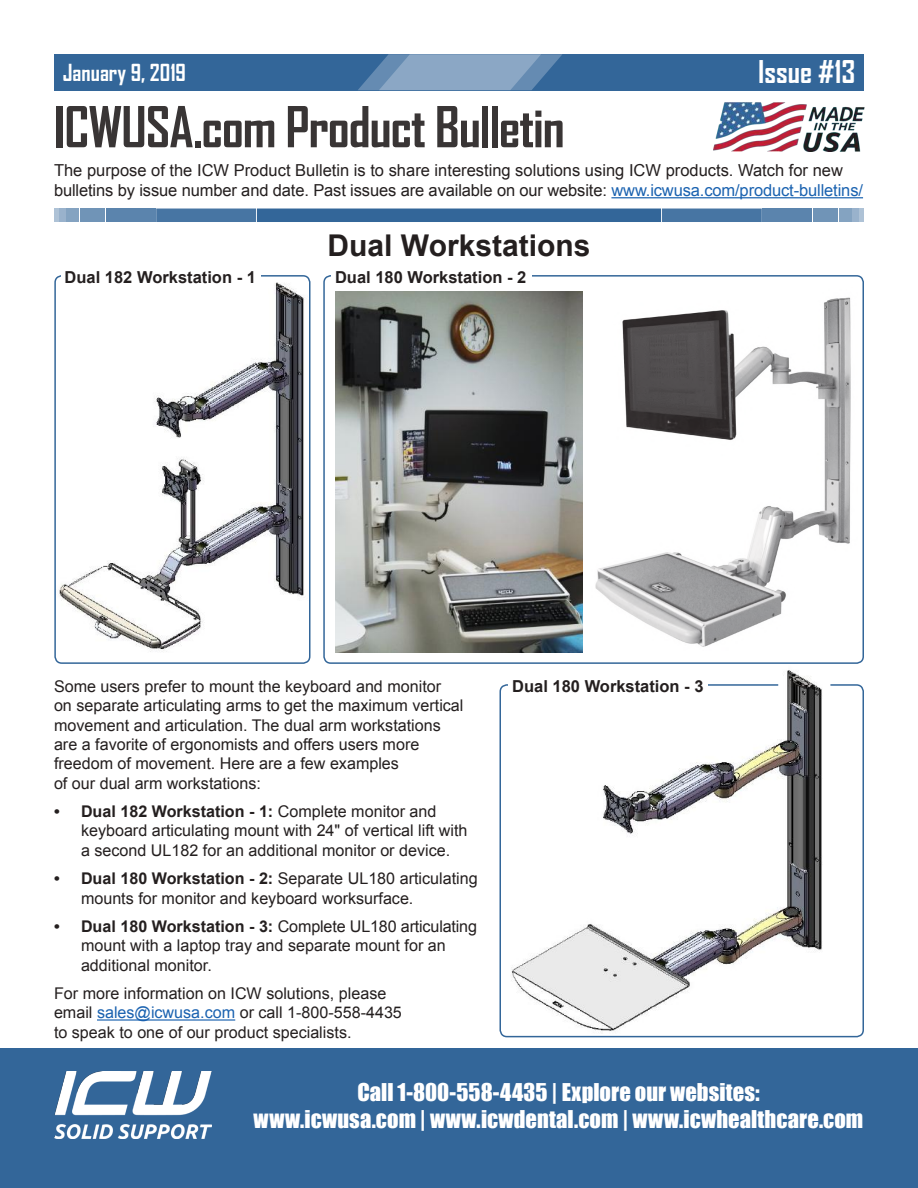
<style>
.page{position:relative;width:918px;height:1188px;background:#fff}
.page>*{position:absolute;margin:0;border:0;box-sizing:border-box;transform-origin:0 0}
.t1{font:700 54px "Agency FB";letter-spacing:-.02em;color:#393535}
.t2{font:700 30px "Arial";color:#241f1f}
.t3{font:700 30px "Agency FB";color:#fff}
.t4{font:22.5px/27px "Impact";color:#fff;text-align:center}
.t5{font:700 22.5px "Agency FB";color:#fff}
.t6{font:16.5px/19.8px "Arial";letter-spacing:-.01em;color:#241f1f}
.t7{font:700 16.5px "Arial";color:#241f1f}
.t8{font:16.2px/19.4px "Arial";color:#241f1f}
.s1{color:#1a62b0}
.s2{font-weight:700}
</style>
<div class="page">
<div style="left:763px;top:209px;width:49px;height:13px;background:#5b84ad"></div>
<div style="left:813px;top:209px;width:25px;height:13px;background:#7094b7"></div>
<div style="left:839px;top:209px;width:12px;height:13px;background:#84a3c1"></div>
<div style="left:852px;top:209px;width:7px;height:13px;background:#99b2cc"></div>
<div style="left:859px;top:209px;width:5px;height:13px;background:#aec2d6"></div>
<div style="left:106px;top:209px;width:49px;height:13px;background:#5b84ad"></div>
<svg style="left:156px;top:209px;width:606px;height:13px"></svg>
<div style="left:80px;top:209px;width:25px;height:13px;background:#7094b7"></div>
<div style="left:67px;top:209px;width:12px;height:13px;background:#84a3c1"></div>
<div style="left:59px;top:209px;width:7px;height:13px;background:#99b2cc"></div>
<div style="left:54px;top:209px;width:5px;height:13px;background:#aec2d6"></div>
<div style="left:0;top:1048px;width:918px;height:140px;background:#369"></div>
<div style="left:54px;top:54px;width:810px;height:36px;background:#369"></div>
<hr style="left:611px;top:197px;width:252px;height:1px;background:#1a62b0">
<img style="left:54px;top:1072px;width:158px;height:67px">
<img style="left:713px;top:102px;width:152px;height:49px">
<svg style="left:358px;top:54px;width:204px;height:36px"></svg>
<hr style="left:97px;top:1019px;width:138px;height:2px;background:#1a62b0">
<img style="left:500px;top:670px;width:323px;height:366px">
<img style="left:335px;top:292px;width:248px;height:360px">
<img style="left:57px;top:278px;width:251px;height:374px">
<img style="left:595px;top:297px;width:256px;height:350px">
<div style="left:323px;top:275px;width:541px;height:389px;border:2px solid #369;border-radius:7px"></div>
<div style="left:54px;top:275px;width:257px;height:389px;border:2px solid #369;border-radius:7px"></div>
<div style="left:499px;top:684px;width:365px;height:353px;border:2px solid #369;border-radius:7px"></div>
<div style="left:331px;top:264px;width:201px;height:26px;background:#fff"></div>
<div style="left:61px;top:263px;width:200px;height:27px;background:#fff"></div>
<div style="left:509px;top:673px;width:199px;height:27px;background:#fff"></div>
<h3 class="t5" style="left:63px;top:58px;width:125px">January 9, 2019</h3>
<h2 class="t3" style="left:758px;top:53px;width:99px">Issue #13</h2>
<h1 class="t1" style="left:54px;top:93px;width:512px">ICWUSA.com Product Bulletin</h1>
<p class="t6" style="left:54px;top:161px;width:811px">The purpose of the ICW Product Bulletin is to share interesting solutions using ICW products. Watch for new bulletins by issue number and date. Past issues are available on our website: <span class="s1">www.icwusa.com/product-bulletins/</span></p>
<h2 class="t2" style="left:328px;top:226px;width:264px">Dual Workstations</h2>
<p class="t7" style="left:65px;top:266px;width:193px">Dual 182 Workstation - 1</p>
<p class="t7" style="left:335px;top:266px;width:193px">Dual 180 Workstation - 2</p>
<p class="t8" style="left:54px;top:677px;width:411px">Some users prefer to mount the keyboard and monitor<br>on separate articulating arms to get the maximum vertical movement and articulation. The dual arm workstations are a favorite of ergonomists and offers users more freedom of movement. Here are a few examples<br>of our dual arm workstations:</p>
<p class="t8" style="left:81px;top:802px;width:388px;text-indent:-27px"><span class="s2">• Dual 182 Workstation - 1:</span> Complete monitor and keyboard articulating mount with 24" of vertical lift with a second UL182 for an additional monitor or device.</p>
<p class="t8" style="left:81px;top:869px;width:398px;text-indent:-27px"><span class="s2">• Dual 180 Workstation - 2:</span> Separate UL180 articulating mounts for monitor and keyboard worksurface.</p>
<p class="t8" style="left:81px;top:917px;width:398px;text-indent:-27px"><span class="s2">• Dual 180 Workstation - 3:</span> Complete UL180 articulating mount with a laptop tray and separate mount for an additional monitor.</p>
<p class="t8" style="left:54px;top:984px;width:349px">For more information on ICW solutions, please email <span class="s1">sales@icwusa.com</span> or call 1-800-558-4435 to speak to one of our product specialists.</p>
<p class="t7" style="left:512px;top:676px;width:193px">Dual 180 Workstation - 3</p>
<h3 class="t4" style="left:254px;top:1078px;width:611px">Call 1-800-558-4435 | Explore our websites:<br>www.icwusa.com | www.icwdental.com | www.icwhealthcare.com</h3>
</div>
